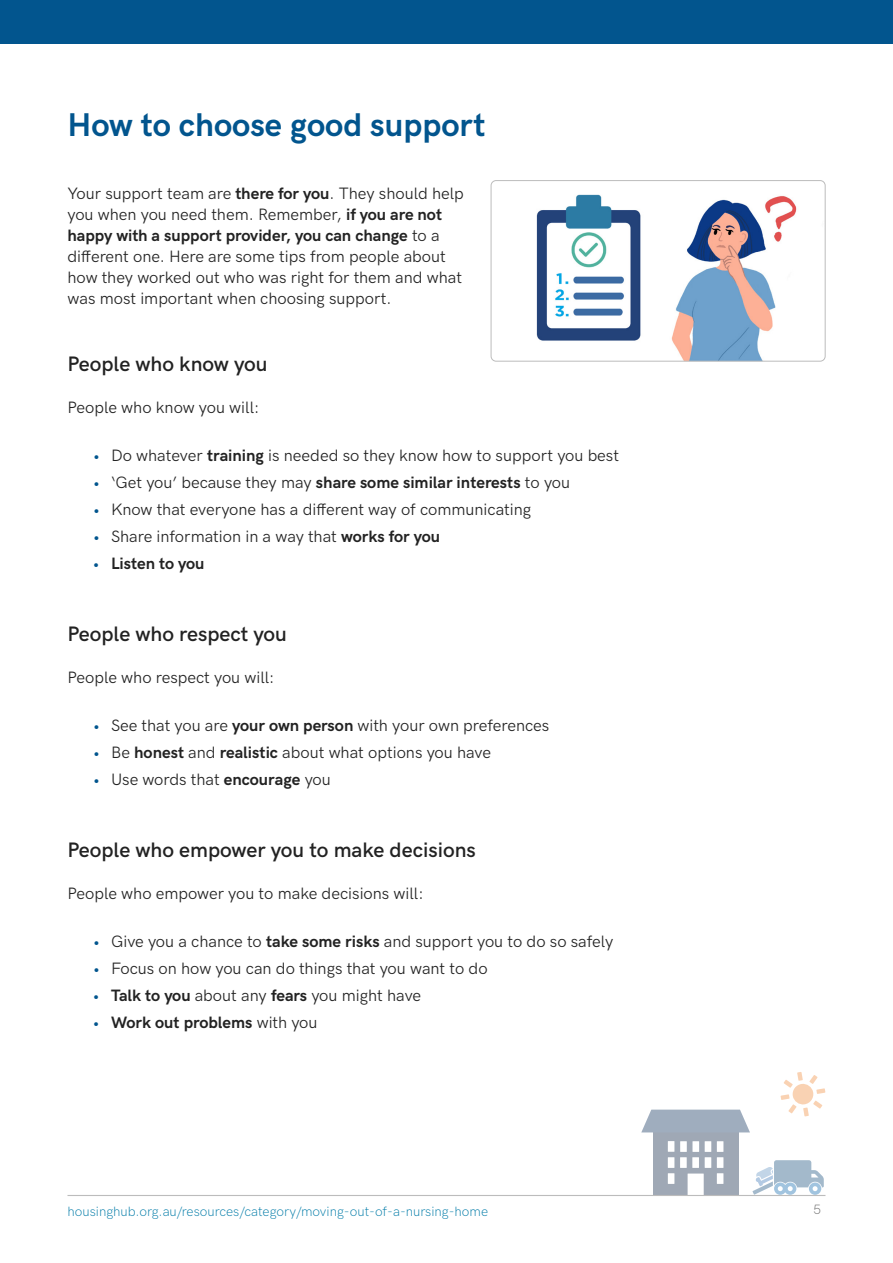
<style>
.page{position:relative;width:893px;height:1263px;background:#fff}
.page>*{position:absolute;margin:0;border:0;box-sizing:border-box;transform-origin:0 0}
.t1{font:700 33px "HK Grotesk";color:#02558e}
.t2{font:600 21px "HK Grotesk";color:#222}
.t3{font:16.5px/21px "HK Grotesk";color:#222}
.t4{font:700 16.5px "HK Grotesk";color:#222}
.t5{font:13.5px "HK Grotesk Light Legacy";color:#007ba8}
.t6{font:13.5px "HK Grotesk Light Legacy";color:#707070}
.s1{font-weight:700}
.s2{color:#02558e}
.s3{font-weight:700;color:#02558e}
.s4{font-weight:400}
</style>
<div class="page">
<img style="left:491px;top:182px;width:334px;height:178px">
<div style="left:491px;top:180px;width:334px;height:182px;border:1px solid #bcbcbc;border-radius:5px"></div>
<div style="left:653px;top:1130px;width:85px;height:65px;background:#9fa8b5"></div>
<div style="left:668px;top:1173px;width:6px;height:11px;background:#fff"></div>
<div style="left:717px;top:1157px;width:6px;height:11px;background:#fff"></div>
<div style="left:705px;top:1157px;width:6px;height:11px;background:#fff"></div>
<div style="left:692px;top:1157px;width:7px;height:11px;background:#fff"></div>
<div style="left:680px;top:1157px;width:7px;height:11px;background:#fff"></div>
<div style="left:668px;top:1157px;width:6px;height:11px;background:#fff"></div>
<div style="left:717px;top:1141px;width:6px;height:11px;background:#fff"></div>
<div style="left:705px;top:1141px;width:6px;height:11px;background:#fff"></div>
<div style="left:692px;top:1141px;width:7px;height:11px;background:#fff"></div>
<div style="left:680px;top:1141px;width:7px;height:11px;background:#fff"></div>
<div style="left:668px;top:1141px;width:6px;height:11px;background:#fff"></div>
<svg style="left:688px;top:1173px;width:16px;height:22px"></svg>
<div style="left:717px;top:1173px;width:6px;height:11px;background:#fff"></div>
<svg style="left:641px;top:1109px;width:109px;height:23px"></svg>
<svg style="left:752px;top:1160px;width:72px;height:35px"></svg>
<svg style="left:780px;top:1072px;width:45px;height:44px"></svg>
<div style="left:0;top:0;width:893px;height:43px;background:#02558e"></div>
<hr style="left:68px;top:1195px;width:757px;height:1px;background:#bcbcbc">
<h2 class="t1" style="left:68px;top:100px;width:420px">How to choose good support</h2>
<p class="t3" style="left:68px;top:181px;width:398px">Your support team are <span class="s1">there for you</span>. They should help you when you need them. Remember, <span class="s1">if you are not happy with a support provider, you can change</span> to a different one. Here are some tips from people about how they worked out who was right for them and what was most important when choosing support.</p>
<h3 class="t2" style="left:68px;top:348px;width:202px">People who know you</h3>
<p class="t3" style="left:68px;top:396px;width:193px">People who know you will:</p>
<p class="t3" style="left:93px;top:444px;width:528px"><span class="s2">•</span> Do whatever <span class="s1">training</span> is needed so they know how to support you best</p>
<p class="t3" style="left:93px;top:471px;width:479px"><span class="s2">•</span> ‘Get you’ because they may <span class="s1">share some similar interests</span> to you</p>
<p class="t3" style="left:93px;top:498px;width:440px"><span class="s2">•</span> Know that everyone has a different way of communicating</p>
<p class="t3" style="left:93px;top:525px;width:349px"><span class="s2">•</span> Share information in a way that <span class="s1">works for you</span></p>
<p class="t4" style="left:93px;top:551px;width:113px"><span class="s2">•</span> Listen to you</p>
<h3 class="t2" style="left:68px;top:618px;width:221px">People who respect you</h3>
<p class="t3" style="left:68px;top:666px;width:209px">People who respect you will:</p>
<p class="t3" style="left:93px;top:714px;width:458px"><span class="s2">•</span> See that you are <span class="s1">your own person</span> with your own preferences</p>
<p class="t3" style="left:93px;top:741px;width:400px"><span class="s2">•</span> Be <span class="s1">honest</span> and <span class="s1">realistic</span> about what options you have</p>
<p class="t3" style="left:93px;top:768px;width:239px"><span class="s2">•</span> Use words that <span class="s1">encourage</span> you</p>
<h3 class="t2" style="left:68px;top:834px;width:410px">People who empower you to make decisions</h3>
<p class="t3" style="left:68px;top:882px;width:358px">People who empower you to make decisions will:</p>
<p class="t3" style="left:93px;top:930px;width:522px"><span class="s2">•</span> Give you a chance to <span class="s1">take some risks</span> and support you to do so safely</p>
<p class="t3" style="left:93px;top:957px;width:396px"><span class="s2">•</span> Focus on how you can do things that you want to do</p>
<p class="t3" style="left:93px;top:984px;width:330px"><span class="s3">•</span> <span class="s1">Talk to you</span> about any <span class="s1">fears</span> you might have</p>
<p class="t4" style="left:93px;top:1010px;width:226px"><span class="s2">•</span> Work out problems <span class="s4">with you</span></p>
<p class="t5" style="left:68px;top:1201px;width:422px">housinghub.org.au/resources/category/moving-out-of-a-nursing-home</p>
<p class="t6" style="left:813px;top:1199px;width:9px">5</p>
</div>
